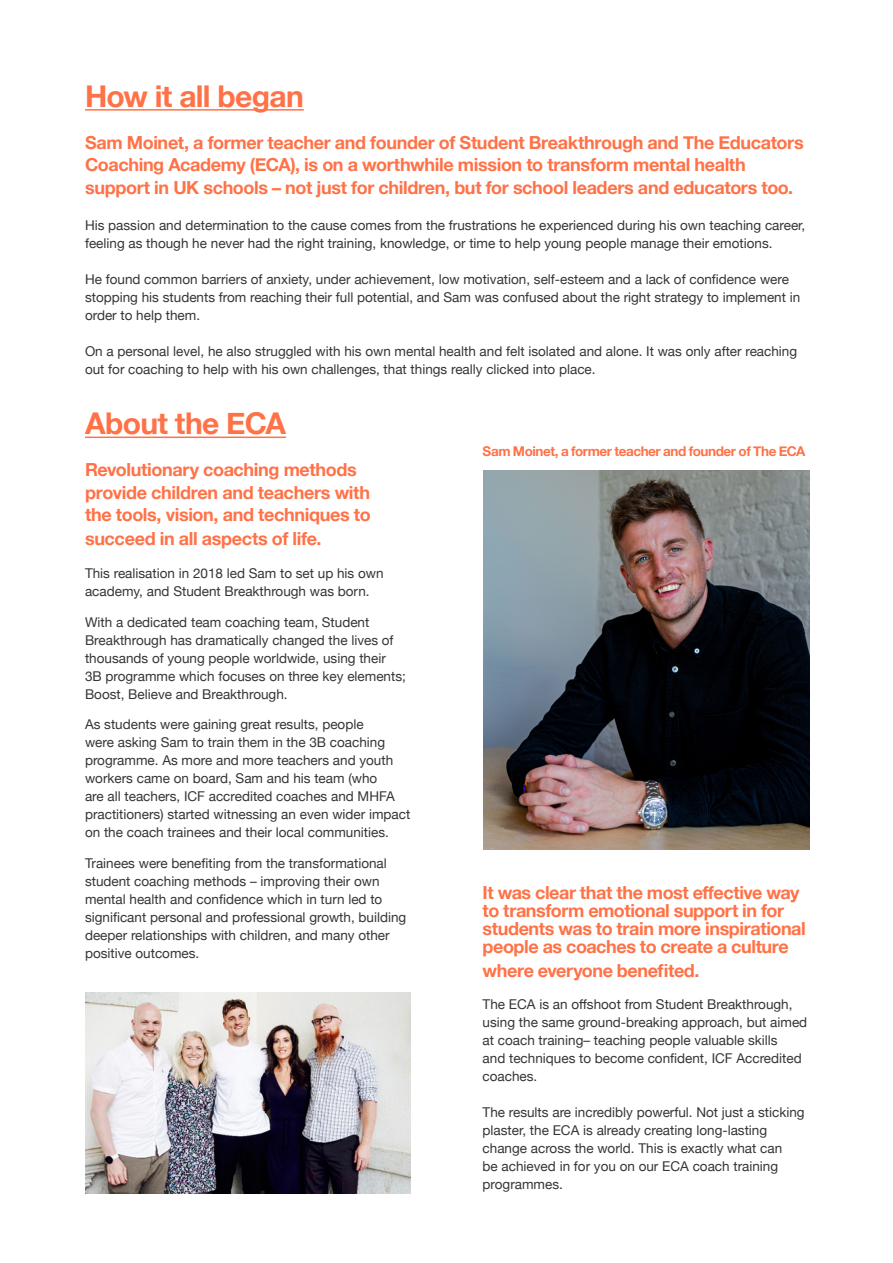
<style>
.page{position:relative;width:893px;height:1263px;background:#fff}
.page>*{position:absolute;margin:0;border:0;box-sizing:border-box;transform-origin:0 0}
.Paragraph-Small{font:700 30px "Helvetica Neue";letter-spacing:-.025em;color:#ff7247}
.Paragraph-Small-2{font:700 18px/23px "Helvetica Neue";letter-spacing:-.02em;color:#ff7247}
.Paragraph-Small-3{font:13.5px/18px "Helvetica Neue";color:#343535}
.t1{font:700 13.5px "Helvetica Neue";letter-spacing:-.03em;color:#ff7247}
</style>
<div class="page">
<hr style="left:85px;top:436px;width:201px;height:2px;background:#ff7247">
<img style="left:484px;top:471px;width:325px;height:379px">
<hr style="left:85px;top:109px;width:219px;height:2px;background:#ff7247">
<img style="left:85px;top:992px;width:325px;height:201px">
<p class="Paragraph-Small" style="left:85px;top:73px;width:220px">How it all began</p>
<p class="Paragraph-Small-2" style="left:85px;top:131px;width:720px;line-height:22.5px">Sam Moinet, a former teacher and founder of Student Breakthrough and The Educators<br>Coaching Academy (ECA), is on a worthwhile mission to transform mental health support in UK schools – not just for children, but for school leaders and educators too.</p>
<p class="Paragraph-Small-3" style="left:85px;top:217px;width:722px">His passion and determination to the cause comes from the frustrations he experienced during his own teaching career, feeling as though he never had the right training, knowledge, or time to help young people manage their emotions.</p>
<p class="Paragraph-Small-3" style="left:85px;top:271px;width:717px">He found common barriers of anxiety, under achievement, low motivation, self-esteem and a lack of confidence were stopping his students from reaching their full potential, and Sam was confused about the right strategy to implement in order to help them.</p>
<p class="Paragraph-Small-3" style="left:85px;top:343px;width:714px">On a personal level, he also struggled with his own mental health and felt isolated and alone. It was only after reaching out for coaching to help with his own challenges, that things really clicked into place.</p>
<p class="Paragraph-Small" style="left:85px;top:400px;width:203px">About the ECA</p>
<p class="Paragraph-Small-2" style="left:85px;top:459px;width:287px">Revolutionary coaching methods provide children and teachers with the tools, vision, and techniques to succeed in all aspects of life.</p>
<p class="Paragraph-Small-3" style="left:85px;top:565px;width:300px">This realisation in 2018 led Sam to set up his own academy, and Student Breakthrough was born.</p>
<p class="Paragraph-Small-3" style="left:85px;top:614px;width:322px">With a dedicated team coaching team, Student Breakthrough has dramatically changed the lives of thousands of young people worldwide, using their 3B programme which focuses on three key elements; Boost, Believe and Breakthrough.</p>
<p class="Paragraph-Small-3" style="left:85px;top:716px;width:327px">As students were gaining great results, people<br>were asking Sam to train them in the 3B coaching programme. As more and more teachers and youth workers came on board, Sam and his team (who<br>are all teachers, ICF accredited coaches and MHFA practitioners) started witnessing an even wider impact on the coach trainees and their local communities.</p>
<p class="Paragraph-Small-3" style="left:85px;top:855px;width:323px">Trainees were benefiting from the transformational student coaching methods – improving their own mental health and confidence which in turn led to significant personal and professional growth, building deeper relationships with children, and many other positive outcomes.</p>
<p class="t1" style="left:483px;top:441px;width:324px">Sam Moinet, a former teacher and founder of The ECA</p>
<p class="Paragraph-Small-2" style="left:483px;top:884px;width:325px;line-height:18px">It was clear that the most effective way to transform emotional support in for students was to train more inspirational people as coaches to create a culture</p>
<p class="Paragraph-Small-2" style="left:483px;top:959px;width:218px">where everyone benefited.</p>
<p class="Paragraph-Small-3" style="left:483px;top:996px;width:326px">The ECA is an offshoot from Student Breakthrough, using the same ground-breaking approach, but aimed at coach training– teaching people valuable skills<br>and techniques to become confident, ICF Accredited coaches.</p>
<p class="Paragraph-Small-3" style="left:483px;top:1104px;width:324px">The results are incredibly powerful. Not just a sticking plaster, the ECA is already creating long-lasting change across the world. This is exactly what can<br>be achieved in for you on our ECA coach training programmes.</p>
</div>
